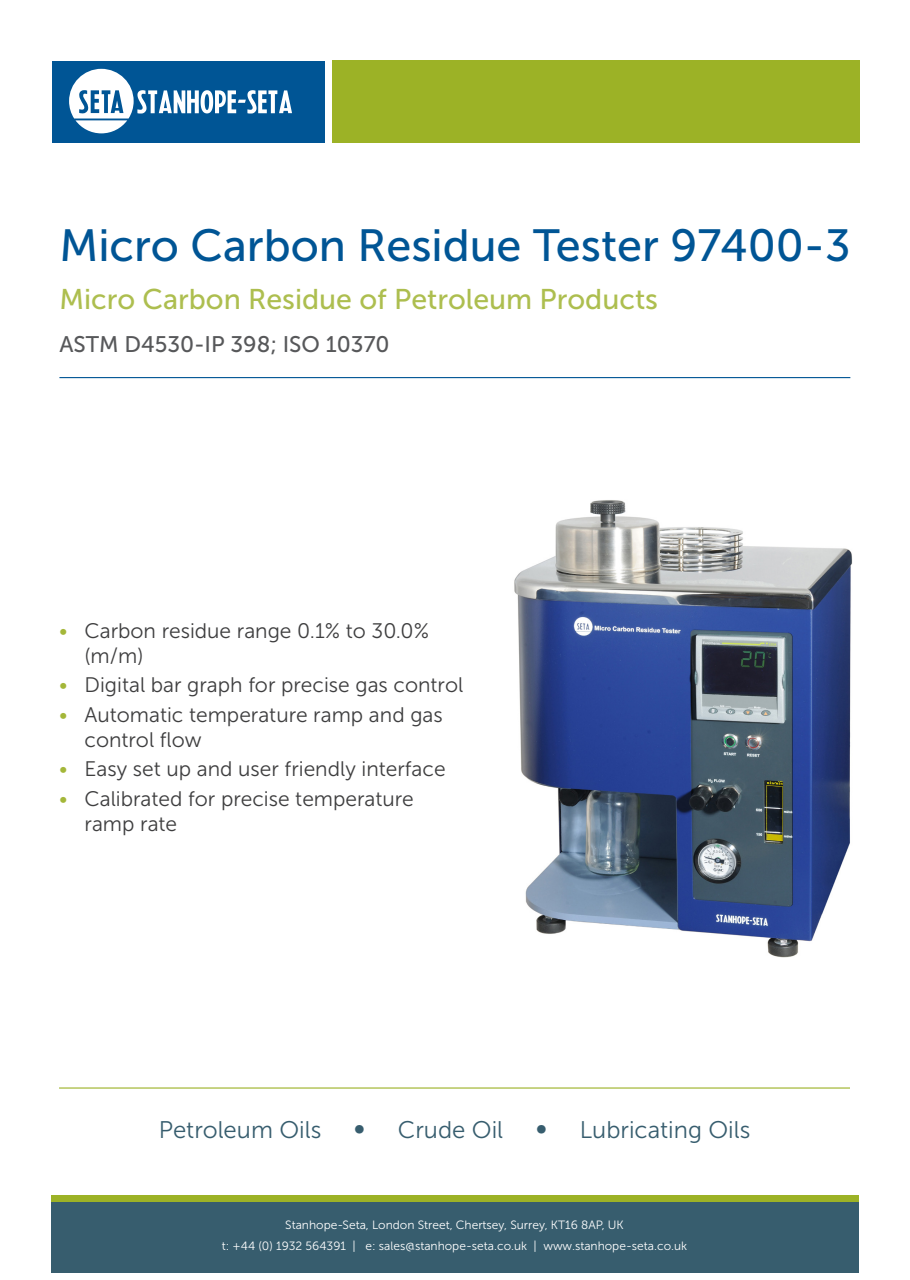
<style>
.page{position:relative;width:910px;height:1280px;background:#fff}
.page>*{position:absolute;margin:0;border:0;box-sizing:border-box;transform-origin:0 0}
.t1{font:45px "Museo Sans 500";color:#005595}
.t2{font:28.5px "Museo Sans 500";color:#adbe4f}
.t3{font:24px "Museo Sans 300";color:#375d6e}
.t4{font:22.5px "Museo Sans 500";color:#57585a}
.t5{font:21px/25.2px "Museo Sans 300";color:#3e3e3f}
.BODY{font:12px "Museo Sans 300";color:#fff}
.s1{color:#a4b739}
.s2{font-size:30px}
</style>
<div class="page">
<img style="left:514px;top:500px;width:339px;height:458px">
<div style="left:333px;top:61px;width:527px;height:82px;background:#9cb226"></div>
<div style="left:52px;top:61px;width:272px;height:81px;background:#005595"></div>
<svg style="left:70px;top:69px;width:222px;height:64px"></svg>
<div style="left:51px;top:1195px;width:808px;height:78px;background:#375d6e"></div>
<div style="left:51px;top:1195px;width:808px;height:7px;background:#9cb226"></div>
<hr style="left:59px;top:377px;width:791px;height:1px;background:#005595">
<hr style="left:59px;top:1087px;width:791px;height:1px;background:#9cb226">
<p class="t1" style="left:59px;top:221px;width:793px">Micro Carbon Residue Tester 97400-3</p>
<p class="t2" style="left:59px;top:284px;width:600px">Micro Carbon Residue of Petroleum Products</p>
<p class="t4" style="left:59px;top:331px;width:332px">ASTM D4530-IP 398; ISO 10370</p>
<p class="t5" style="left:85px;top:618px;width:346px;text-indent:-26px"><span class="s1">•</span> Carbon residue range 0.1% to 30.0% (m/m)</p>
<p class="t5" style="left:59px;top:673px;width:406px"><span class="s1">•</span> Digital bar graph for precise gas control</p>
<p class="t5" style="left:85px;top:702px;width:360px;text-indent:-26px"><span class="s1">•</span> Automatic temperature ramp and gas control flow</p>
<p class="t5" style="left:59px;top:757px;width:388px"><span class="s1">•</span> Easy set up and user friendly interface</p>
<p class="t5" style="left:85px;top:786px;width:331px;text-indent:-26px"><span class="s1">•</span> Calibrated for precise temperature ramp rate</p>
<p class="t3" style="left:159px;top:1116px;width:208px">Petroleum Oils <span class="s2">•</span></p>
<p class="t3" style="left:398px;top:1116px;width:151px">Crude Oil <span class="s2">•</span></p>
<p class="t3" style="left:580px;top:1116px;width:172px">Lubricating Oils</p>
<p class="BODY" style="left:285px;top:1218px;width:340px">Stanhope-Seta, London Street, Chertsey, Surrey, KT16 8AP, UK</p>
<p class="BODY" style="left:222px;top:1239px;width:467px">t: +44 (0) 1932 564391 | e: sales@stanhope-seta.co.uk | www.stanhope-seta.co.uk</p>
</div>
